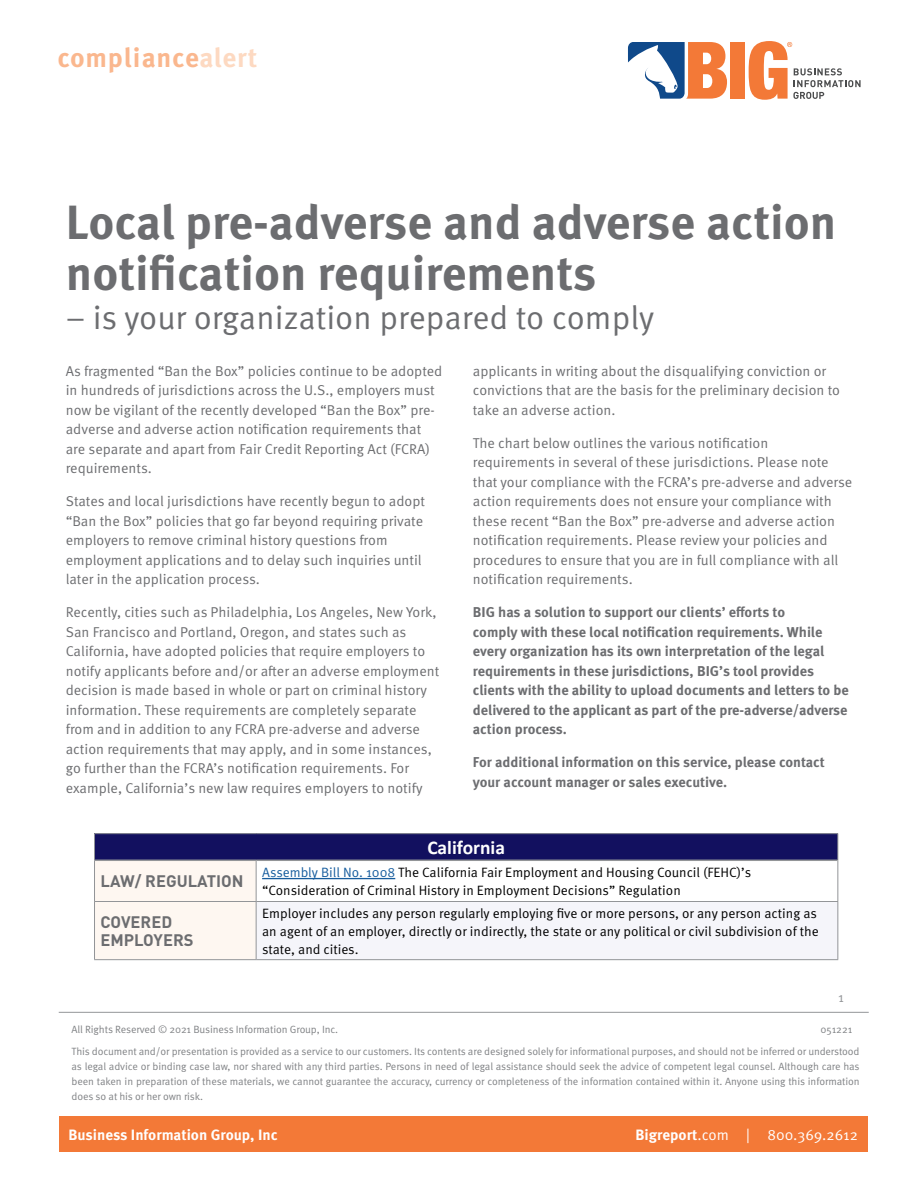
<style>
.page{position:relative;width:918px;height:1188px;background:#fff}
.page>*{position:absolute;margin:0;border:0;box-sizing:border-box;transform-origin:0 0}
.SubTitle{font:700 48px/51px "Meta OT";color:#6c6d70}
.SubTitle-2{font:33px "Meta OT Norm";color:#6c6d70}
.t1{font:700 27px "Meta OT";letter-spacing:.025em;color:#fab78e}
.t2{font:700 19.5px "Calibri";color:#fff}
.Table{font:700 16.5px/18px "DINOT";color:#6c6d70}
.t3{font:700 15px "Meta OT";color:#fff}
.t4{font:15px "Meta OT Norm";color:#fff}
.SubTitle-3{font:14.25px/19.5px "Meta OT Norm";color:#6c6d70}
.SubTitle-4{font:700 14.25px/19.5px "Meta OT";color:#6c6d70}
.t5{font:13.5px/18px "Meta OT Norm";color:#000}
.t6{font:13.5px "Meta OT Norm";color:#939598}
.t7{font:10.5px/15px "Meta OT Norm";letter-spacing:-.01em;color:#808285}
.s1{color:#fdd9c1}
.s2{color:#175d9e}
.s3{font-family:"Meta OT";font-weight:700}
</style>
<div class="page">
<hr style="left:59px;top:1012px;width:810px;height:1px;background:#939598">
<div style="left:59px;top:1116px;width:809px;height:36px;background:#f37937"></div>
<div style="left:730px;top:42px;width:15px;height:57px;background:#f37937"></div>
<svg style="left:749px;top:41px;width:112px;height:59px"></svg>
<svg style="left:628px;top:42px;width:99px;height:57px"></svg>
<div style="left:95px;top:834px;width:743px;height:26px;background:#12105f"></div>
<div style="left:256px;top:902px;width:582px;height:58px;background:#f5f5fa"></div>
<hr style="left:94px;top:833px;width:162px;height:1px;background:#939598">
<svg style="left:94px;top:834px;width:162px;height:125px"></svg>
<hr style="left:256px;top:833px;width:582px;height:1px;background:#939598">
<svg style="left:837px;top:834px;width:1px;height:26px"></svg>
<hr style="left:94px;top:901px;width:162px;height:1px;background:#939598">
<hr style="left:256px;top:901px;width:582px;height:1px;background:#939598">
<hr style="left:95px;top:860px;width:161px;height:1px;background:#939598">
<hr style="left:256px;top:860px;width:581px;height:1px;background:#939598">
<hr style="left:94px;top:860px;width:1px;height:41px;background:#939598">
<hr style="left:256px;top:861px;width:1px;height:40px;background:#939598">
<hr style="left:837px;top:860px;width:1px;height:41px;background:#939598">
<hr style="left:94px;top:902px;width:1px;height:57px;background:#939598">
<hr style="left:256px;top:902px;width:1px;height:57px;background:#939598">
<hr style="left:837px;top:902px;width:1px;height:57px;background:#939598">
<hr style="left:94px;top:959px;width:162px;height:1px;background:#939598">
<hr style="left:256px;top:959px;width:582px;height:1px;background:#939598">
<hr style="left:262px;top:878px;width:133px;height:1px;background:#175d9e">
<h3 class="t1" style="left:57px;top:41px;width:201px">compliance<span class="s1">alert</span></h3>
<p class="SubTitle" style="left:66px;top:198px;width:772px">Local pre-adverse and adverse action notification requirements</p>
<p class="SubTitle-2" style="left:66px;top:298px;width:590px">– is your organization prepared to comply</p>
<p class="SubTitle-3" style="left:66px;top:361px;width:378px">As fragmented “Ban the Box” policies continue to be adopted in hundreds of jurisdictions across the U.S., employers must now be vigilant of the recently developed “Ban the Box” pre&shy;adverse and adverse action notification requirements that are separate and apart from Fair Credit Reporting Act (FCRA) requirements.</p>
<p class="SubTitle-3" style="left:66px;top:492px;width:361px">States and local jurisdictions have recently begun to adopt “Ban the Box” policies that go far beyond requiring private employers to remove criminal history questions from employment applications and to delay such inquiries until later in the application process.</p>
<p class="SubTitle-3" style="left:66px;top:603px;width:375px">Recently, cities such as Philadelphia, Los Angeles, New York, San Francisco and Portland, Oregon, and states such as California, have adopted policies that require employers to notify applicants before and/or after an adverse employment decision is made based in whole or part on criminal history information. These requirements are completely separate from and in addition to any FCRA pre-adverse and adverse action requirements that may apply, and in some instances, go further than the FCRA’s notification requirements. For example, California’s new law requires employers to notify</p>
<p class="SubTitle-3" style="left:473px;top:361px;width:369px">applicants in writing about the disqualifying conviction or convictions that are the basis for the preliminary decision to take an adverse action.</p>
<p class="SubTitle-3" style="left:473px;top:433px;width:381px">The chart below outlines the various notification requirements in several of these jurisdictions. Please note that your compliance with the FCRA’s pre-adverse and adverse action requirements does not ensure your compliance with these recent “Ban the Box” pre-adverse and adverse action notification requirements. Please review your policies and procedures to ensure that you are in full compliance with all notification requirements.</p>
<p class="SubTitle-4" style="left:473px;top:603px;width:378px">BIG has a solution to support our clients’ efforts to<br>comply with these local notification requirements. While every organization has its own interpretation of the legal requirements in these jurisdictions, BIG’s tool provides clients with the ability to upload documents and letters to be delivered to the applicant as part of the pre-adverse/adverse action process.</p>
<p class="SubTitle-4" style="left:473px;top:753px;width:354px">For additional information on this service, please contact your account manager or sales executive.</p>
<p class="t2" style="left:427px;top:834px;width:79px">California</p>
<p class="Table" style="left:101px;top:872px;width:144px">LAW/ REGULATION</p>
<p class="t5" style="left:262px;top:863px;width:491px"><span class="s2">Assembly Bill No. 1008</span> The California Fair Employment and Housing Council (FEHC)’s “Consideration of Criminal History in Employment Decisions” Regulation</p>
<p class="Table" style="left:101px;top:912px;width:95px">COVERED<br>EMPLOYERS</p>
<p class="t5" style="left:262px;top:904px;width:558px">Employer includes any person regularly employing five or more persons, or any person acting as an agent of an employer, directly or indirectly, the state or any political or civil subdivision of the state, and cities.</p>
<p class="t6" style="left:838px;top:989px;width:7px">1</p>
<p class="t7" style="left:72px;top:1019px;width:790px;line-height:21.8px">All Rights Reserved © 2021 Business Information Group, Inc.<br>This document and/or presentation is provided as a service to our customers. Its contents are designed solely for informational purposes, and should not be inferred or understood</p>
<p class="t7" style="left:72px;top:1059px;width:789px;text-align:justify">as legal advice or binding case law, nor shared with any third parties. Persons in need of legal assistance should seek the advice of competent legal counsel. Although care has been taken in preparation of these materials, we cannot guarantee the accuracy, currency or completeness of the information contained within it. Anyone using this information does so at his or her own risk.</p>
<p class="t7" style="left:820px;top:1022px;width:33px">051221</p>
<p class="t3" style="left:68px;top:1125px;width:211px">Business Information Group, Inc</p>
<p class="t4" style="left:635px;top:1125px;width:224px"><span class="s3">Bigreport</span>.com | 800.369.2612</p>
</div>
